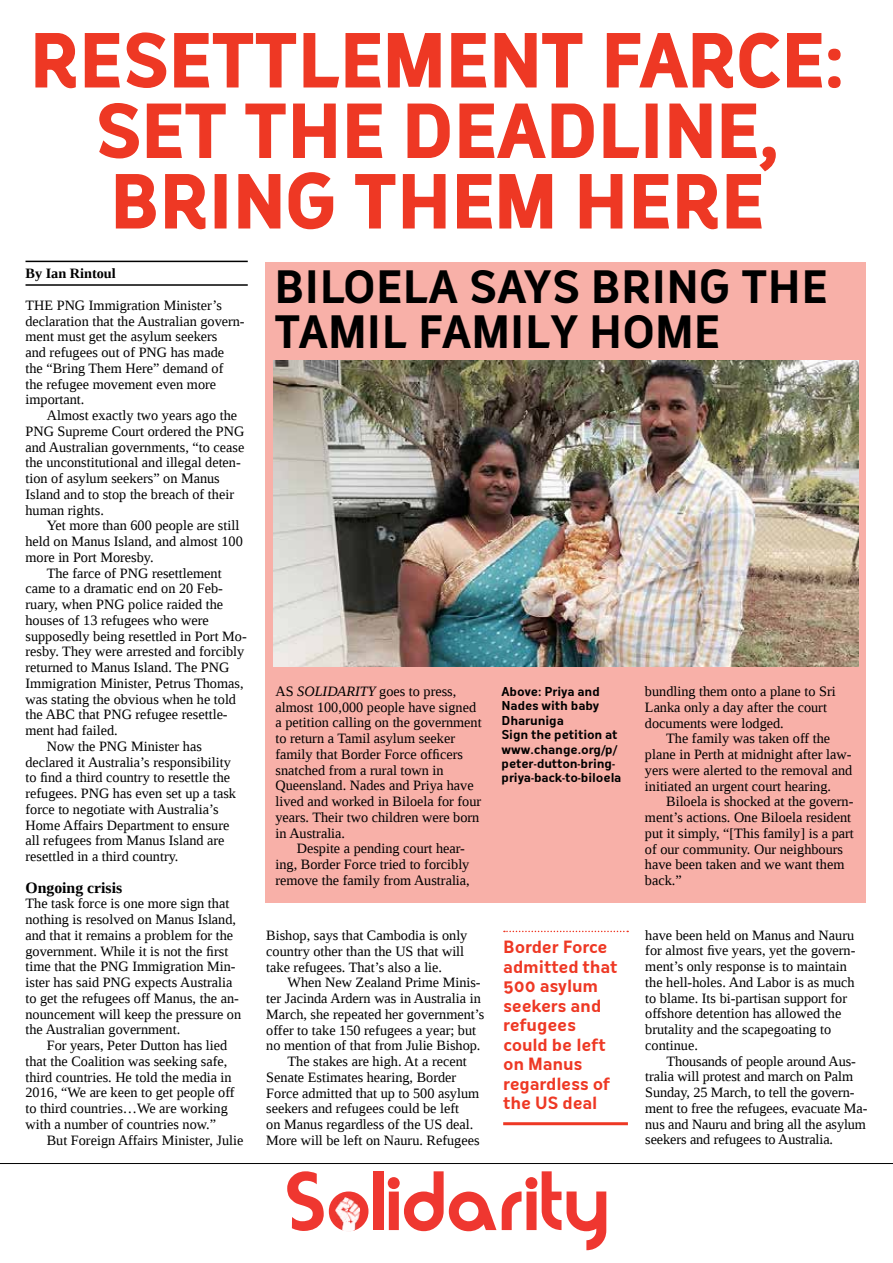
<style>
.page{position:relative;width:893px;height:1263px;background:#fff}
.page>*{position:absolute;margin:0;border:0;box-sizing:border-box;transform-origin:0 0}
.t1{font:74.1px "Moderna";color:#ef3730}
.t2{font:700 70.5px/70.5px "Oceania";color:#ee3824;text-align:center}
.t3{font:700 43.5px/45px "Oceania";color:#000}
.t4{font:700 16.5px/19.5px "Oceania";letter-spacing:-.01em;color:#ee3824}
.t5{font:700 15.75px "Liberation Serif";color:#000}
.t6{font:14.25px/15.8px "Liberation Serif";color:#000}
.t7{font:700 14.25px "Liberation Serif";color:#000}
.t8{font:700 12px/14.4px "Oceania";letter-spacing:-.01em;color:#000}
.s1{font-style:italic}
</style>
<div class="page">
<div style="left:266px;top:262px;width:600px;height:641px;background:#f8b0a8"></div>
<div style="left:335px;top:1199px;width:27px;height:23px;background:#ef3730"></div>
<img style="left:335px;top:1197px;width:25px;height:33px">
<hr style="left:0;top:1163px;width:893px;height:1px;background:#000">
<svg style="left:35px;top:33px;width:41px;height:56px"></svg>
<svg style="left:84px;top:32px;width:757px;height:198px"></svg>
<hr style="left:26px;top:261px;width:222px;height:1px;background:#000">
<hr style="left:26px;top:284px;width:222px;height:2px;background:#000">
<img style="left:274px;top:361px;width:585px;height:306px">
<svg style="left:504px;top:931px;width:124px;height:1px"></svg>
<hr style="left:503px;top:1122px;width:125px;height:3px;background:#ee3824">
<h2 class="t2" style="left:29px;top:25px;width:816px">RESETTLEMENT FARCE:<br>SET THE DEADLINE,<br>BRING THEM HERE</h2>
<p class="t7" style="left:26px;top:264px;width:92px">By Ian Rintoul</p>
<p class="t6" style="left:26px;top:297px;width:221px">THE PNG Immigration Minister’s declaration that the Australian govern&shy;ment must get the asylum seekers<br>and refugees out of PNG has made the “Bring Them Here” demand of<br>the refugee movement even more important.</p>
<p class="t6" style="left:26px;top:407px;width:220px;text-indent:21px">Almost exactly two years ago the<br>PNG Supreme Court ordered the PNG and Australian governments, “to cease the unconstitutional and illegal deten&shy;tion of asylum seekers” on Manus<br>Island and to stop the breach of their human rights.</p>
<p class="t6" style="left:26px;top:518px;width:219px;text-indent:21px">Yet more than 600 people are still held on Manus Island, and almost 100 more in Port Moresby.</p>
<p class="t6" style="left:47px;top:565px;width:176px">The farce of PNG resettlement</p>
<p class="t6" style="left:26px;top:581px;width:199px">came to a dramatic end on 20 Feb-</p>
<p class="t6" style="left:26px;top:596px;width:199px">ruary, when PNG police raided the</p>
<p class="t6" style="left:26px;top:612px;width:185px">houses of 13 refugees who were</p>
<p class="t6" style="left:26px;top:628px;width:223px">supposedly being resettled in Port Mo-</p>
<p class="t6" style="left:26px;top:643px;width:220px">resby. They were arrested and forcibly</p>
<p class="t6" style="left:26px;top:659px;width:205px">returned to Manus Island. The PNG</p>
<p class="t6" style="left:26px;top:675px;width:220px">Immigration Minister, Petrus Thomas,</p>
<p class="t6" style="left:26px;top:691px;width:212px">was stating the obvious when he told</p>
<p class="t6" style="left:26px;top:706px;width:204px">the ABC that PNG refugee resettle-</p>
<p class="t6" style="left:26px;top:722px;width:94px">ment had failed.</p>
<p class="t6" style="left:47px;top:738px;width:157px">Now the PNG Minister has</p>
<p class="t6" style="left:26px;top:754px;width:207px">declared it Australia’s responsibility</p>
<p class="t6" style="left:26px;top:769px;width:206px">to find a third country to resettle the</p>
<p class="t6" style="left:26px;top:785px;width:212px">refugees. PNG has even set up a task</p>
<p class="t6" style="left:26px;top:801px;width:195px">force to negotiate with Australia’s</p>
<p class="t6" style="left:26px;top:817px;width:205px">Home Affairs Department to ensure</p>
<p class="t6" style="left:26px;top:832px;width:201px">all refugees from Manus Island are</p>
<p class="t6" style="left:26px;top:848px;width:155px">resettled in a third country.</p>
<p class="t5" style="left:26px;top:877px;width:98px">Ongoing crisis</p>
<p class="t6" style="left:26px;top:896px;width:217px">The task force is one more sign that nothing is resolved on Manus Island, and that it remains a problem for the government. While it is not the first time that the PNG Immigration Min&shy;ister has said PNG expects Australia to get the refugees off Manus, the an&shy;nouncement will keep the pressure on the Australian government.</p>
<p class="t6" style="left:26px;top:1037px;width:211px;text-indent:21px">For years, Peter Dutton has lied that the Coalition was seeking safe, third countries. He told the media in 2016, “We are keen to get people off to third countries…We are working with a number of countries now.”</p>
<p class="t6" style="left:47px;top:1132px;width:198px">But Foreign Affairs Minister, Julie</p>
<h3 class="t3" style="left:274px;top:264px;width:555px">BILOELA SAYS BRING THE<br>TAMIL FAMILY HOME</h3>
<p class="t6" style="left:645px;top:683px;width:192px">bundling them onto a plane to Sri<br>Lanka only a day after the court documents were lodged.</p>
<p class="t6" style="left:645px;top:731px;width:209px;text-indent:21px">The family was taken off the plane in Perth at midnight after law&shy;yers were alerted to the removal and initiated an urgent court hearing.</p>
<p class="t6" style="left:645px;top:794px;width:210px;text-indent:21px">Biloela is shocked at the govern&shy;ment’s actions. One Biloela resident put it simply, “[This family] is a part of our community. Our neighbours have been taken and we want them back.”</p>
<p class="t6" style="left:275px;top:683px;width:208px">AS <span class="s1">SOLIDARITY</span> goes to press, almost 100,000 people have signed a petition calling on the government to return a Tamil asylum seeker family that Border Force officers snatched from a rural town in<br>Queensland. Nades and Priya have lived and worked in Biloela for four years. Their two children were born in Australia.</p>
<p class="t6" style="left:275px;top:841px;width:196px;text-indent:21px">Despite a pending court hear&shy;ing, Border Force tried to forcibly remove the family from Australia,</p>
<p class="t8" style="left:502px;top:684px;width:121px">Above: Priya and<br>Nades with baby<br>Dharuniga<br>Sign the petition at www.change.org/p/ peter-dutton-bring&shy;priya-back-to-biloela</p>
<p class="t6" style="left:645px;top:927px;width:212px">have been held on Manus and Nauru for almost five years, yet the govern&shy;ment’s only response is to maintain the hell-holes. And Labor is as much to blame. Its bi-partisan support for offshore detention has allowed the brutality and the scapegoating to continue.</p>
<p class="t6" style="left:645px;top:1053px;width:224px;text-indent:21px">Thousands of people around Aus&shy;tralia will protest and march on Palm Sunday, 25 March, to tell the govern&shy;ment to free the refugees, evacuate Ma&shy;nus and Nauru and bring all the asylum seekers and refugees to Australia.</p>
<p class="t6" style="left:266px;top:927px;width:203px">Bishop, says that Cambodia is only country other than the US that will take refugees. That’s also a lie.</p>
<p class="t6" style="left:288px;top:975px;width:195px">When New Zealand Prime Minis-</p>
<p class="t6" style="left:266px;top:990px;width:216px">ter Jacinda Ardern was in Australia in</p>
<p class="t6" style="left:266px;top:1006px;width:220px">March, she repeated her government’s</p>
<p class="t6" style="left:266px;top:1022px;width:211px">offer to take 150 refugees a year; but</p>
<p class="t6" style="left:266px;top:1038px;width:216px">no mention of that from Julie Bishop.</p>
<p class="t6" style="left:288px;top:1053px;width:181px">The stakes are high. At a recent</p>
<p class="t6" style="left:266px;top:1069px;width:191px">Senate Estimates hearing, Border</p>
<p class="t6" style="left:266px;top:1085px;width:214px">Force admitted that up to 500 asylum</p>
<p class="t6" style="left:266px;top:1101px;width:194px">seekers and refugees could be left</p>
<p class="t6" style="left:266px;top:1116px;width:208px">on Manus regardless of the US deal.</p>
<p class="t6" style="left:266px;top:1132px;width:215px">More will be left on Nauru. Refugees</p>
<p class="t4" style="left:503px;top:937px;width:116px">Border Force admitted that<br>500 asylum seekers and refugees could be left on Manus regardless of the US deal</p>
<h1 class="t1" style="left:282px;top:1155px;width:326px">Solidarity</h1>
</div>
